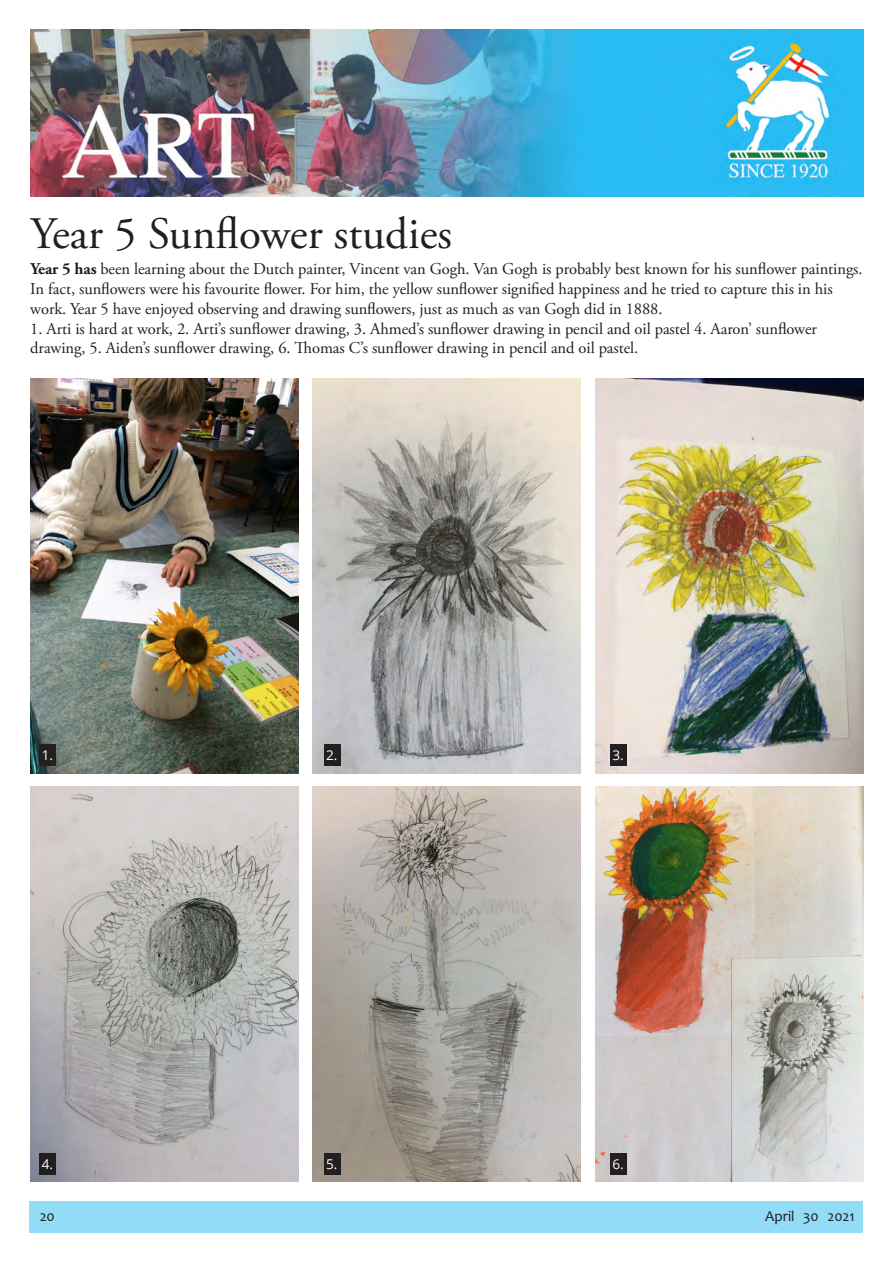
<style>
.page{position:relative;width:893px;height:1263px;background:#fff}
.page>*{position:absolute;margin:0;border:0;box-sizing:border-box;transform-origin:0 0}
.t1{font:45px "Adobe Garamond Pro";color:#231f20}
.t2{font:16.5px/19.8px "Adobe Garamond Pro";letter-spacing:-.005em;color:#231f20}
.t3{font:15px "Candara";color:#231f20}
.t4{font:13.5px "Open Sans";color:#fff}
.s1{font-weight:700}
</style>
<div class="page">
<div style="left:30px;top:1201px;width:833px;height:32px;background:#92dcf8"></div>
<img style="left:30px;top:30px;width:834px;height:167px">
<img style="left:30px;top:378px;width:268px;height:395px">
<img style="left:30px;top:787px;width:268px;height:394px">
<img style="left:596px;top:378px;width:268px;height:395px">
<img style="left:596px;top:787px;width:268px;height:394px">
<img style="left:312px;top:378px;width:269px;height:395px">
<img style="left:312px;top:787px;width:269px;height:394px">
<div style="left:40px;top:744px;width:16px;height:21px;background:#231f20"></div>
<div style="left:324px;top:744px;width:16px;height:21px;background:#231f20"></div>
<div style="left:610px;top:744px;width:16px;height:21px;background:#231f20"></div>
<div style="left:40px;top:1153px;width:16px;height:22px;background:#231f20"></div>
<div style="left:324px;top:1153px;width:16px;height:22px;background:#231f20"></div>
<div style="left:610px;top:1153px;width:16px;height:22px;background:#231f20"></div>
<p class="t1" style="left:30px;top:207px;width:423px">Year 5 Sunflower studies</p>
<p class="t2" style="left:30px;top:260px;width:834px"><span class="s1">Year 5 has</span> been learning about the Dutch painter, Vincent van Gogh. Van Gogh is probably best known for his sunflower paintings.<br>In fact, sunflowers were his favourite flower. For him, the yellow sunflower signified happiness and he tried to capture this in his work. Year 5 have enjoyed observing and drawing sunflowers, just as much as van Gogh did in 1888.</p>
<p class="t2" style="left:30px;top:319px;width:788px">1. Arti is hard at work, 2. Arti’s sunflower drawing, 3. Ahmed’s sunflower drawing in pencil and oil pastel 4. Aaron’ sunflower drawing, 5. Aiden’s sunflower drawing, 6. Thomas C’s sunflower drawing in pencil and oil pastel.</p>
<p class="t4" style="left:42px;top:746px;width:13px">1.</p>
<p class="t4" style="left:326px;top:746px;width:13px">2.</p>
<p class="t4" style="left:612px;top:746px;width:13px">3.</p>
<p class="t4" style="left:42px;top:1155px;width:13px">4.</p>
<p class="t4" style="left:326px;top:1155px;width:13px">5.</p>
<p class="t4" style="left:612px;top:1155px;width:13px">6.</p>
<p class="t3" style="left:40px;top:1206px;width:17px">20</p>
<p class="t3" style="left:765px;top:1206px;width:91px">April 30 2021</p>
</div>
